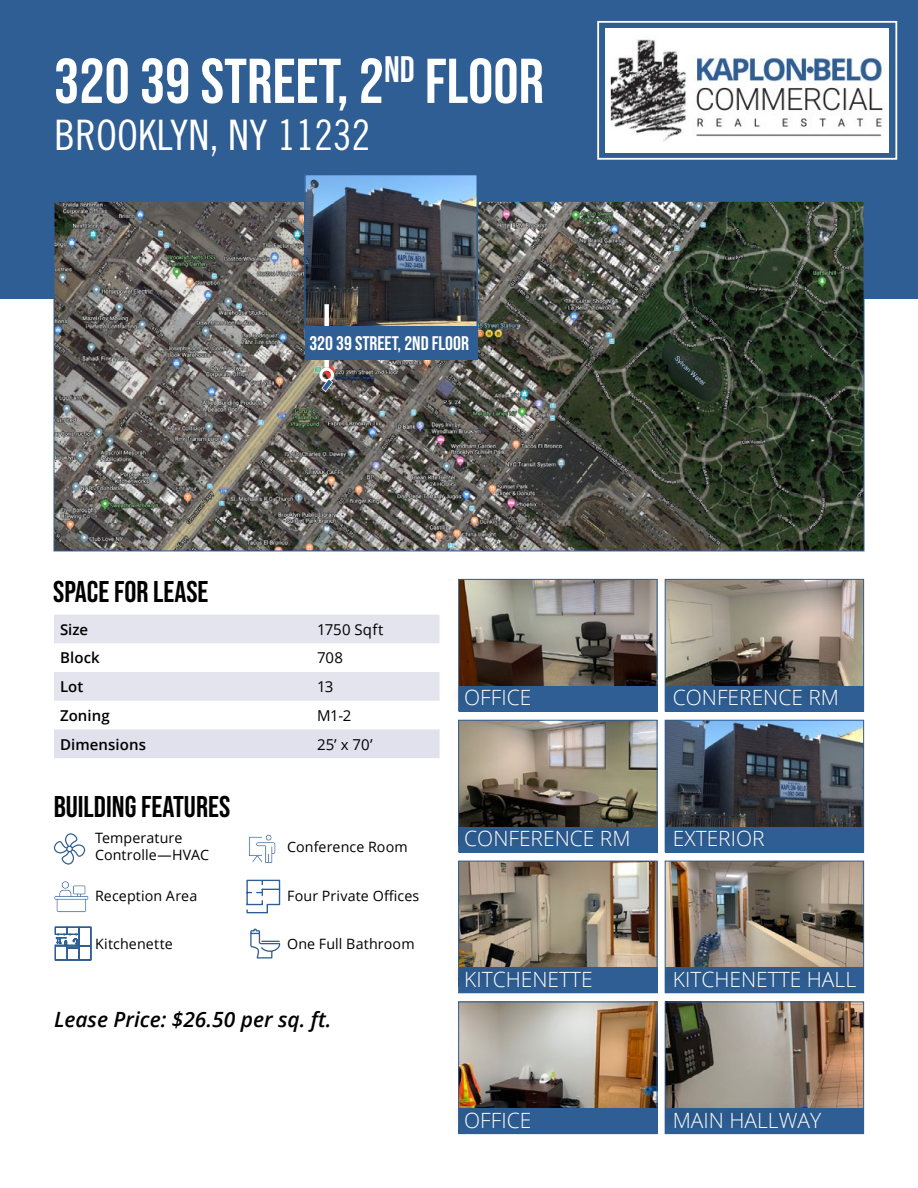
<style>
.page{position:relative;width:918px;height:1188px;background:#fff}
.page>*{position:absolute;margin:0;border:0;box-sizing:border-box;transform-origin:0 0}
.t1{font:63.15px "Bebas Neue";color:#fff}
.t2{font:42px "Trade Gothic Cond Eighteen";color:#fff}
.t3{font:30px "Bebas Neue";color:#000}
.t4{font:300 21px "Open Sans";color:#fff}
.t5{font:italic 600 21px "Open Sans";color:#000}
.t6{font:19.65px "Bebas Neue";color:#fff}
.t7{font:600 15px "Open Sans";letter-spacing:.005em;color:#000}
.t8{font:15px "Open Sans";letter-spacing:.005em;color:#000}
.t9{font:14.25px/17.1px "Open Sans";letter-spacing:.01em;color:#000}
</style>
<div class="page">
<div style="left:0;top:0;width:918px;height:298px;background:#2e5e93"></div>
<img style="left:605px;top:28px;width:284px;height:124px">
<img style="left:56px;top:203px;width:806px;height:346px">
<img style="left:307px;top:177px;width:168px;height:149px">
<div style="left:304px;top:174px;width:174px;height:166px;border:2px solid #2e5e93"></div>
<div style="left:324px;top:304px;width:5px;height:64px;background:#fff"></div>
<div style="left:319px;top:368px;width:15px;height:14px;border:3px solid #fff;border-radius:50%"></div>
<div style="left:305px;top:326px;width:173px;height:34px;background:#2e5e93"></div>
<img style="left:460px;top:581px;width:195px;height:105px">
<div style="left:458px;top:579px;width:199px;height:132px;border:1px solid #2e5e93"></div>
<img style="left:460px;top:722px;width:195px;height:105px">
<div style="left:458px;top:720px;width:199px;height:132px;border:1px solid #2e5e93"></div>
<img style="left:460px;top:863px;width:195px;height:105px">
<div style="left:458px;top:861px;width:199px;height:132px;border:1px solid #2e5e93"></div>
<img style="left:460px;top:1004px;width:195px;height:105px">
<div style="left:458px;top:1002px;width:199px;height:132px;border:1px solid #2e5e93"></div>
<img style="left:667px;top:581px;width:195px;height:105px">
<div style="left:665px;top:579px;width:199px;height:132px;border:1px solid #2e5e93"></div>
<img style="left:667px;top:722px;width:195px;height:105px">
<div style="left:665px;top:720px;width:199px;height:132px;border:1px solid #2e5e93"></div>
<img style="left:667px;top:863px;width:195px;height:105px">
<div style="left:665px;top:861px;width:199px;height:132px;border:1px solid #2e5e93"></div>
<img style="left:667px;top:1004px;width:195px;height:105px">
<div style="left:665px;top:1002px;width:199px;height:132px;border:1px solid #2e5e93"></div>
<div style="left:459px;top:686px;width:198px;height:25px;background:#2e5e93"></div>
<div style="left:459px;top:827px;width:198px;height:25px;background:#2e5e93"></div>
<div style="left:459px;top:968px;width:198px;height:25px;background:#2e5e93"></div>
<div style="left:459px;top:1109px;width:198px;height:25px;background:#2e5e93"></div>
<div style="left:665px;top:686px;width:199px;height:25px;background:#2e5e93"></div>
<div style="left:665px;top:827px;width:199px;height:25px;background:#2e5e93"></div>
<div style="left:665px;top:968px;width:199px;height:25px;background:#2e5e93"></div>
<div style="left:665px;top:1109px;width:199px;height:25px;background:#2e5e93"></div>
<div style="left:452px;top:960px;width:141px;height:31px;background:#000;opacity:.32"></div>
<div style="left:452px;top:819px;width:180px;height:31px;background:#000;opacity:.32"></div>
<div style="left:452px;top:678px;width:80px;height:31px;background:#000;opacity:.32"></div>
<div style="left:452px;top:1101px;width:80px;height:31px;background:#000;opacity:.32"></div>
<div style="left:661px;top:1101px;width:162px;height:31px;background:#000;opacity:.32"></div>
<div style="left:661px;top:960px;width:197px;height:31px;background:#000;opacity:.32"></div>
<div style="left:661px;top:819px;width:105px;height:31px;background:#000;opacity:.32"></div>
<div style="left:660px;top:678px;width:180px;height:31px;background:#000;opacity:.32"></div>
<svg style="left:54px;top:615px;width:386px;height:86px"></svg>
<div style="left:54px;top:729px;width:386px;height:29px;background:#e1e0ed"></div>
<svg style="left:54px;top:833px;width:31px;height:32px"></svg>
<div style="left:597px;top:21px;width:300px;height:139px;border:2px solid #fff"></div>
<svg style="left:320px;top:378px;width:14px;height:15px"></svg>
<svg style="left:250px;top:928px;width:31px;height:31px"></svg>
<svg style="left:249px;top:834px;width:27px;height:29px"></svg>
<svg style="left:54px;top:881px;width:35px;height:31px"></svg>
<svg style="left:246px;top:879px;width:35px;height:35px"></svg>
<svg style="left:54px;top:926px;width:38px;height:35px"></svg>
<h1 class="t1" style="left:54px;top:45px;width:492px">320 39 STREET, 2<sup>ND</sup> FLOOR</h1>
<h2 class="t2" style="left:54px;top:110px;width:318px">BROOKLYN, NY 11232</h2>
<h3 class="t6" style="left:309px;top:332px;width:161px">320 39 STREET, 2ND FLOOR</h3>
<h3 class="t3" style="left:53px;top:574px;width:157px">SPACE FOR LEASE</h3>
<p class="t7" style="left:60px;top:619px;width:30px">Size</p>
<p class="t8" style="left:317px;top:619px;width:68px">1750 Sqft</p>
<p class="t7" style="left:60px;top:648px;width:41px">Block</p>
<p class="t8" style="left:317px;top:648px;width:27px">708</p>
<p class="t7" style="left:60px;top:676px;width:25px">Lot</p>
<p class="t8" style="left:317px;top:676px;width:18px">13</p>
<p class="t7" style="left:60px;top:705px;width:51px">Zoning</p>
<p class="t8" style="left:317px;top:705px;width:36px">M1-2</p>
<p class="t7" style="left:60px;top:734px;width:88px">Dimensions</p>
<p class="t8" style="left:317px;top:734px;width:57px">25’ x 70’</p>
<h3 class="t3" style="left:54px;top:790px;width:178px">BUILDING FEATURES</h3>
<p class="t9" style="left:95px;top:829px;width:115px">Temperature<br>Controlle—HVAC</p>
<p class="t9" style="left:287px;top:838px;width:122px">Conference Room</p>
<p class="t9" style="left:95px;top:886px;width:104px">Reception Area</p>
<p class="t9" style="left:287px;top:886px;width:134px">Four Private Offices</p>
<p class="t9" style="left:95px;top:935px;width:79px">Kitchenette</p>
<p class="t9" style="left:287px;top:935px;width:129px">One Full Bathroom</p>
<h3 class="t5" style="left:54px;top:1005px;width:279px">Lease Price: $26.50 per sq. ft.</h3>
<h3 class="t4" style="left:464px;top:683px;width:69px">OFFICE</h3>
<h3 class="t4" style="left:673px;top:683px;width:168px">CONFERENCE RM</h3>
<h3 class="t4" style="left:464px;top:824px;width:168px">CONFERENCE RM</h3>
<h3 class="t4" style="left:673px;top:824px;width:93px">EXTERIOR</h3>
<h3 class="t4" style="left:464px;top:965px;width:130px">KITCHENETTE</h3>
<h3 class="t4" style="left:673px;top:965px;width:185px">KITCHENETTE HALL</h3>
<h3 class="t4" style="left:464px;top:1106px;width:69px">OFFICE</h3>
<h3 class="t4" style="left:673px;top:1106px;width:150px">MAIN HALLWAY</h3>
</div>
